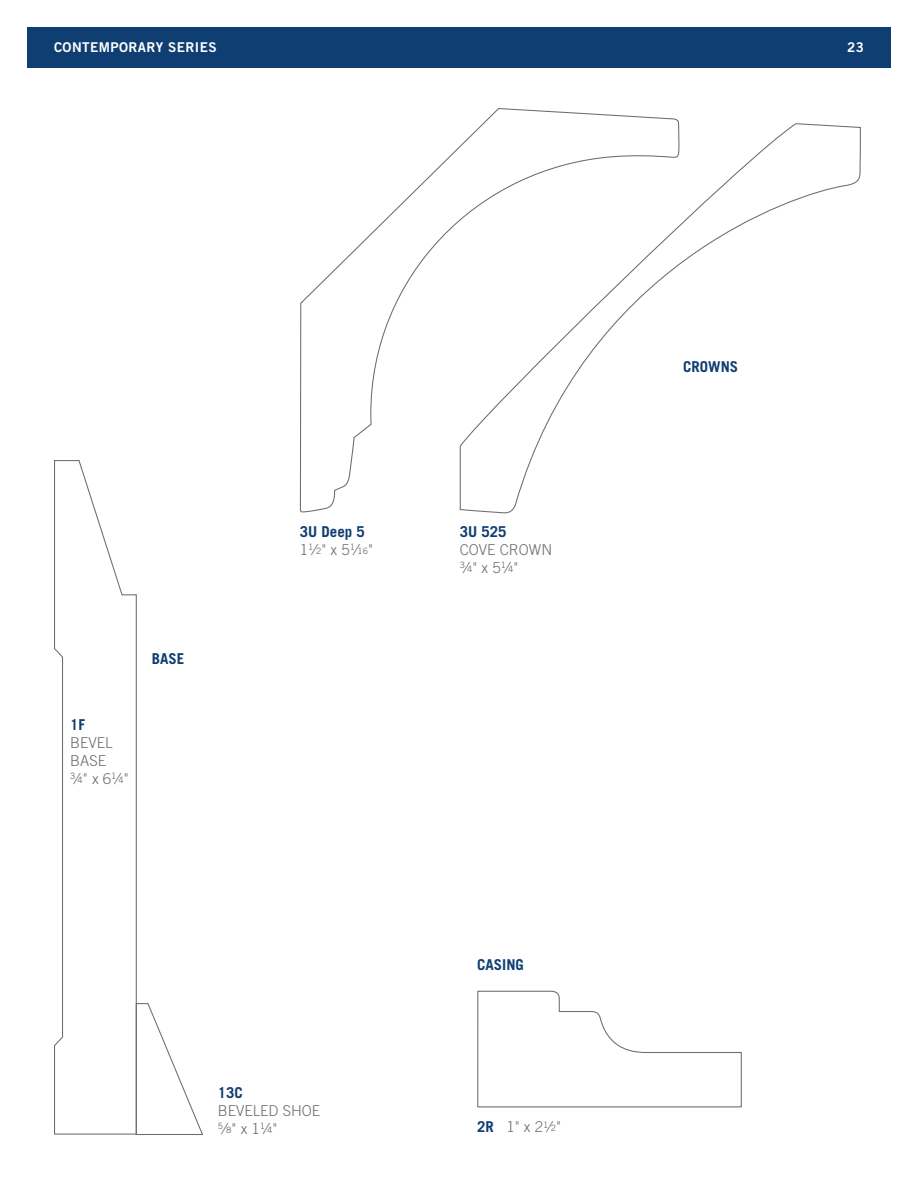
<style>
.page{position:relative;width:918px;height:1188px;background:#fff}
.page>*{position:absolute;margin:0;border:0;box-sizing:border-box;transform-origin:0 0}
.t1{font:700 15px/18px "Trade Gothic LT Std";color:#0f3e72}
.t2{font:300 15px/18px "Trade Gothic LT Std";color:#6c6d70}
.t3{font:13.5px "Trade Gothic LT Std Bd 2";letter-spacing:.03em;color:#fff}
.t4{font:8.7px "Trade Gothic LT Std";color:#6c6d70}
.s1{font-size:15px}
.s2{font-weight:300;font-size:15px}
.s3{font-weight:300;color:#6c6d70}
.s4{font-weight:400;color:#6c6d70}
.s5{font-weight:400;font-size:8.7px;color:#6c6d70}
.s6{font-weight:700;color:#0f3e72}
.s7{font-weight:400}
.s8{font-weight:400;font-size:8.7px}
</style>
<div class="page">
<div style="left:27px;top:27px;width:864px;height:41px;background:#0f3e72"></div>
<svg style="left:477px;top:990px;width:265px;height:118px"></svg>
<svg style="left:137px;top:1003px;width:67px;height:132px"></svg>
<svg style="left:299px;top:109px;width:380px;height:404px"></svg>
<svg style="left:459px;top:123px;width:402px;height:391px"></svg>
<svg style="left:54px;top:460px;width:83px;height:675px"></svg>
<p class="t3" style="left:54px;top:39px;width:164px">CONTEMPORARY SERIES</p>
<p class="t3" style="left:847px;top:39px;width:18px">23</p>
<p class="t1" style="left:70px;top:715px;width:16px">1F</p>
<p class="t2" style="left:70px;top:733px;width:44px">BEVEL<br>BASE</p>
<p class="t4" style="left:70px;top:773px;width:60px">3<span class="s1">⁄</span>4<span class="s2">" x 6</span>1<span class="s1">⁄</span>4<span class="s2">"</span></p>
<p class="t1" style="left:152px;top:650px;width:34px">BASE</p>
<p class="t1" style="left:300px;top:522px;width:75px">3U Deep 5<br><span class="s3">1</span><sup>1</sup><span class="s4">⁄</span><span class="s5">2</span><span class="s3">" x 5</span><sup>1</sup><span class="s4">⁄</span><span class="s5">16</span><span class="s3">"</span></p>
<p class="t1" style="left:218px;top:1083px;width:27px">13C</p>
<p class="t2" style="left:218px;top:1101px;width:104px">BEVELED SHOE</p>
<p class="t4" style="left:218px;top:1123px;width:61px">5<span class="s1">⁄</span>8<span class="s2">" x 1</span>1<span class="s1">⁄</span>4<span class="s2">"</span></p>
<p class="t1" style="left:460px;top:522px;width:48px">3U 525</p>
<p class="t2" style="left:460px;top:540px;width:94px">COVE CROWN</p>
<p class="t4" style="left:460px;top:562px;width:60px">3<span class="s1">⁄</span>4<span class="s2">" x 5</span>1<span class="s1">⁄</span>4<span class="s2">"</span></p>
<p class="t1" style="left:477px;top:956px;width:48px">CASING</p>
<p class="t2" style="left:477px;top:1117px;width:86px"><span class="s6">2R</span> 1" x 2<sup>1</sup><span class="s7">⁄</span><span class="s8">2</span>"</p>
<p class="t1" style="left:683px;top:357px;width:57px">CROWNS</p>
</div>
